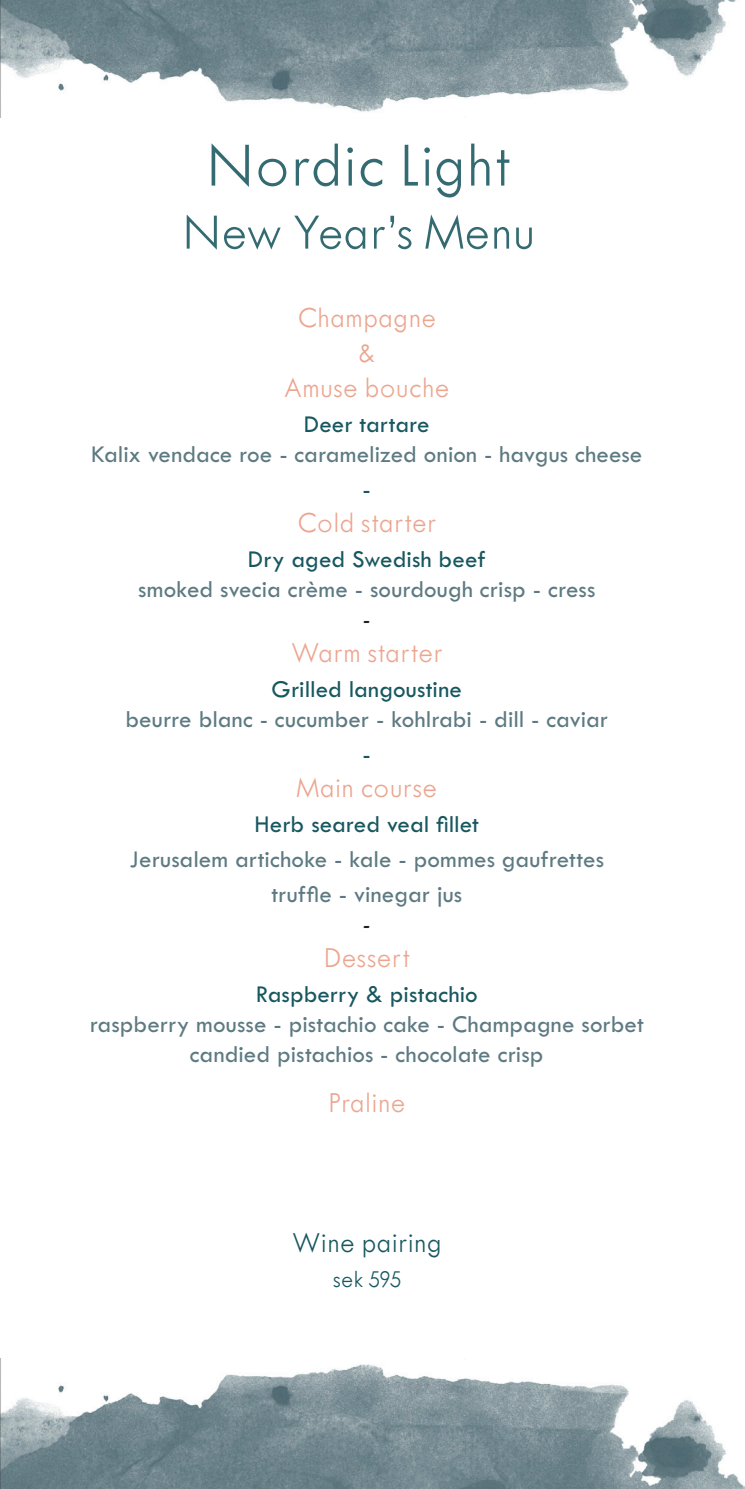
<style>
.page{position:relative;width:745px;height:1489px;background:#fff}
.page>*{position:absolute;margin:0;border:0;box-sizing:border-box;transform-origin:0 0}
.t1{font:300 65px "Tw Cen MT Std";color:#346b72}
.t2{font:300 52.5px "Tw Cen MT Std";color:#346b72}
.LP_ITEM_LIST{font:300 30px "Tw Cen MT Std";letter-spacing:.005em;color:#eca58f}
.LP_ITEM_LIST-2{font:300 30px "Tw Cen MT Std";color:#17575f}
.LP_ITEM_INFO{font:25px "Tw Cen MT Std";letter-spacing:.005em;color:#5d7a82}
.LP_ITEM_LIST-3{font:25px "Tw Cen MT Std";letter-spacing:-.005em;color:#17575f}
.LP_ITEM_INFO-2{font:25px "Tw Cen MT Std";color:#17575f}
.LP_ITEM_LIST-4{font:300 25px "Tw Cen MT Std";letter-spacing:.015em;color:#17575f}
.LP_ITEM_INFO-3{font:italic 25px "Tw Cen MT Std";color:#231f20}
</style>
<div class="page">
<img style="left:0;top:1358px;width:744px;height:130px">
<img style="left:0;top:0;width:736px;height:117px">
<p class="t1" style="left:205px;top:130px;width:307px">Nordic Light</p>
<p class="t2" style="left:181px;top:204px;width:355px">New Year’s Menu</p>
<p class="LP_ITEM_LIST" style="left:297px;top:301px;width:140px">Champagne</p>
<p class="LP_ITEM_LIST" style="left:358px;top:336px;width:18px">&amp;</p>
<p class="LP_ITEM_LIST" style="left:284px;top:371px;width:167px">Amuse bouche</p>
<p class="LP_ITEM_LIST-3" style="left:304px;top:410px;width:127px">Deer tartare</p>
<p class="LP_ITEM_INFO" style="left:91px;top:440px;width:552px">Kalix vendace roe - caramelized onion - havgus cheese</p>
<p class="LP_ITEM_INFO-2" style="left:362px;top:475px;width:10px">-</p>
<p class="LP_ITEM_LIST" style="left:297px;top:506px;width:141px">Cold starter</p>
<p class="LP_ITEM_LIST-3" style="left:248px;top:545px;width:239px">Dry aged Swedish beef</p>
<p class="LP_ITEM_INFO" style="left:138px;top:575px;width:458px">smoked svecia crème - sourdough crisp - cress</p>
<p class="LP_ITEM_INFO-3" style="left:362px;top:605px;width:10px">-</p>
<p class="LP_ITEM_LIST" style="left:290px;top:636px;width:153px">Warm starter</p>
<p class="LP_ITEM_INFO-2" style="left:271px;top:675px;width:192px">Grilled langoustine</p>
<p class="LP_ITEM_INFO" style="left:125px;top:705px;width:484px">beurre blanc - cucumber - kohlrabi - dill - caviar</p>
<p class="LP_ITEM_INFO-2" style="left:362px;top:740px;width:10px">-</p>
<p class="LP_ITEM_LIST" style="left:296px;top:771px;width:142px">Main course</p>
<p class="LP_ITEM_LIST-3" style="left:254px;top:810px;width:226px">Herb seared veal fillet</p>
<p class="LP_ITEM_INFO" style="left:129px;top:845px;width:475px">Jerusalem artichoke - kale - pommes gaufrettes</p>
<p class="LP_ITEM_INFO" style="left:271px;top:880px;width:192px">truffle - vinegar jus</p>
<p class="LP_ITEM_INFO-3" style="left:362px;top:910px;width:10px">-</p>
<p class="LP_ITEM_LIST" style="left:323px;top:941px;width:88px">Dessert</p>
<p class="LP_ITEM_INFO-2" style="left:256px;top:980px;width:223px">Raspberry &amp; pistachio</p>
<p class="LP_ITEM_INFO" style="left:90px;top:1010px;width:555px">raspberry mousse - pistachio cake - Champagne sorbet</p>
<p class="LP_ITEM_INFO" style="left:190px;top:1040px;width:355px">candied pistachios - chocolate crisp</p>
<p class="LP_ITEM_LIST" style="left:328px;top:1086px;width:79px">Praline</p>
<p class="LP_ITEM_LIST-2" style="left:291px;top:1226px;width:151px">Wine pairing</p>
<p class="LP_ITEM_LIST-4" style="left:332px;top:1265px;width:70px">sek 595</p>
</div>
